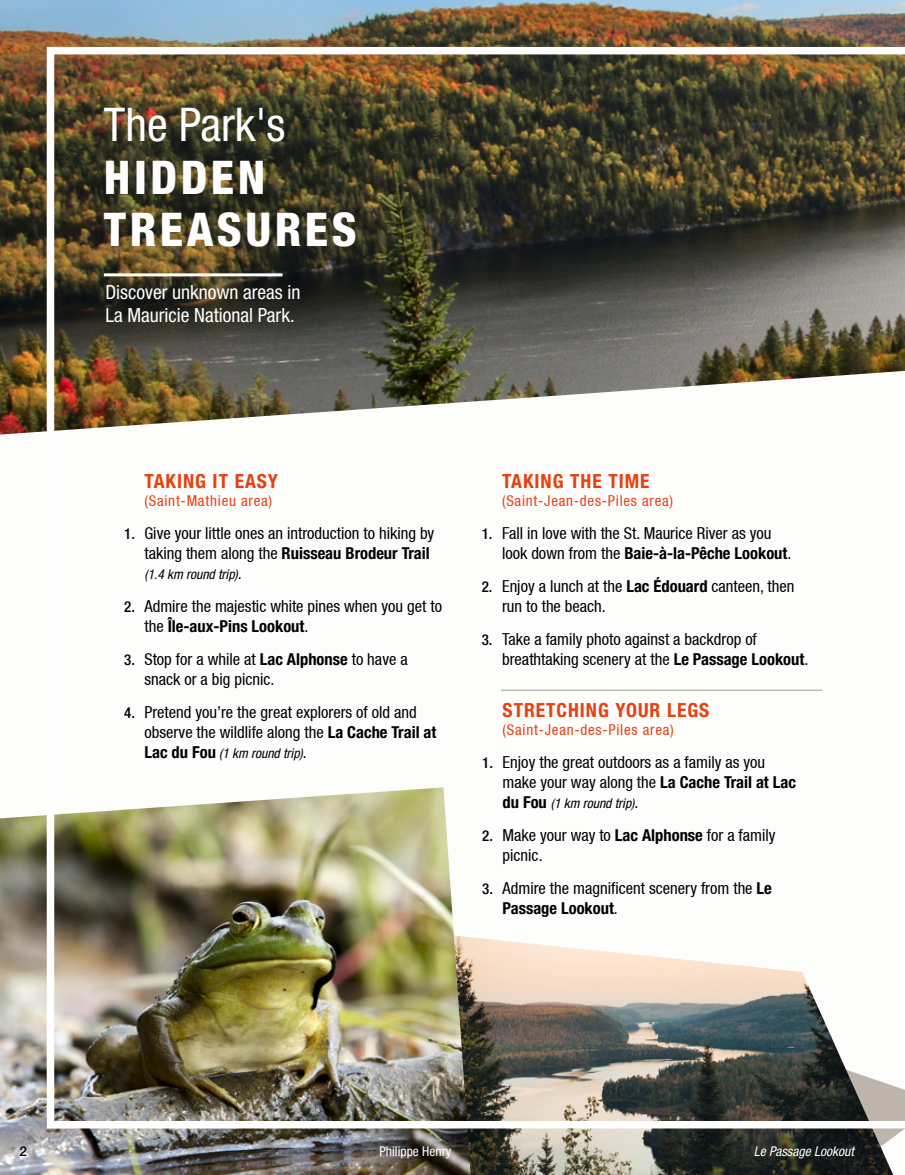
<style>
.page{position:relative;width:905px;height:1175px;background:#fff}
.page>*{position:absolute;margin:0;border:0;box-sizing:border-box;transform-origin:0 0}
.t1{font:800 condensed 46.5px/52.5px "Helvetica Neue LT Std";letter-spacing:.075em;color:#fff}
.t2{font:condensed 46.5px "Helvetica Neue LT Std";color:#fff}
.t3{font:condensed 19.5px/23.4px "Helvetica Neue LT Std";color:#fff}
.t4{font:700 condensed 19.5px "Helvetica Neue LT Std";letter-spacing:.05em;color:#e74011}
.t5{font:16.5px/19.8px "Helvetica Neue Condensed";color:#000}
.t6{font:700 condensed 16.5px "Helvetica Neue LT Std";color:#000}
.t7{font:15px "Helvetica Neue Condensed";letter-spacing:.05em;color:#e74011}
.t8{font:italic condensed 13.5px "Helvetica Neue LT Std";color:#000}
.t9{font:italic condensed 13.5px "Helvetica Neue LT Std";color:#fff}
.t10{font:condensed 13.5px "Helvetica Neue LT Std";color:#fff}
.t11{font:500 13.5px "Helvetica Neue LT Std";color:#000}
.s1{font-family:"Helvetica Neue LT Std";font-weight:500;font-stretch:condensed;font-size:15px}
.s2{font-family:"Helvetica Neue Condensed";font-weight:400;font-stretch:normal}
.s3{font-family:"Helvetica Neue Condensed";font-style:normal;font-stretch:normal;font-size:16.5px}
.s4{font-family:"Helvetica Neue LT Std";font-weight:700;font-stretch:condensed}
.s5{font-weight:700;font-style:normal;font-size:16.5px}
</style>
<div class="page">
<img style="left:470px;top:1132px;width:423px;height:42px">
<img style="left:0;top:815px;width:470px;height:359px">
<img style="left:0;top:0;width:904px;height:434px">
<img style="left:43px;top:43px;width:861px;height:1089px">
<h1 class="t2" style="left:104px;top:98px;width:183px">The Park's</h1>
<h1 class="t1" style="left:104px;top:150px;width:254px">HIDDEN<br>TREASURES</h1>
<p class="t3" style="left:105px;top:280px;width:197px">Discover unknown areas in<br>La Mauricie National Park.</p>
<p class="t4" style="left:144px;top:469px;width:135px">TAKING IT EASY</p>
<p class="t7" style="left:144px;top:492px;width:129px">(Saint-Mathieu area)</p>
<p class="t5" style="left:124px;top:523px;width:311px"><span class="s1">1.</span> Give your little ones an introduction to hiking by</p>
<p class="t6" style="left:144px;top:543px;width:287px"><span class="s2">taking them along the</span> Ruisseau Brodeur Trail</p>
<p class="t8" style="left:144px;top:566px;width:99px">(1.4 km round trip)<span class="s3">.</span></p>
<p class="t5" style="left:124px;top:596px;width:319px"><span class="s1">2.</span> Admire the majestic white pines when you get to</p>
<p class="t6" style="left:144px;top:616px;width:165px"><span class="s2">the</span> Île-aux-Pins Lookout<span class="s2">.</span></p>
<p class="t5" style="left:144px;top:649px;width:265px;text-indent:-20px"><span class="s1">3.</span> Stop for a while at <span class="s4">Lac Alphonse</span> to have a snack or a big picnic.</p>
<p class="t5" style="left:144px;top:702px;width:293px;text-indent:-20px"><span class="s1">4.</span> Pretend you’re the great explorers of old and observe the wildlife along the <span class="s4">La Cache Trail at</span></p>
<p class="t8" style="left:144px;top:745px;width:164px"><span class="s5">Lac du Fou</span> (1 km round trip)<span class="s3">.</span></p>
<p class="t4" style="left:502px;top:469px;width:149px">TAKING THE TIME</p>
<p class="t7" style="left:502px;top:492px;width:173px">(Saint-Jean-des-Piles area)</p>
<p class="t5" style="left:481px;top:523px;width:291px"><span class="s1">1.</span> Fall in love with the St. Maurice River as you</p>
<p class="t6" style="left:502px;top:543px;width:291px"><span class="s2">look down from the</span> Baie-à-la-Pêche Lookout<span class="s2">.</span></p>
<p class="t5" style="left:502px;top:576px;width:294px;text-indent:-20px"><span class="s1">2.</span> Enjoy a lunch at the <span class="s4">Lac Édouard</span> canteen, then run to the beach.</p>
<p class="t5" style="left:502px;top:629px;width:308px;text-indent:-20px"><span class="s1">3.</span> Take a family photo against a backdrop of breathtaking scenery at the <span class="s4">Le Passage Lookout</span>.</p>
<p class="t4" style="left:502px;top:698px;width:208px">STRETCHING YOUR LEGS</p>
<p class="t7" style="left:502px;top:721px;width:173px">(Saint-Jean-des-Piles area)</p>
<p class="t5" style="left:502px;top:752px;width:295px;text-indent:-20px"><span class="s1">1.</span> Enjoy the great outdoors as a family as you make your way along the <span class="s4">La Cache Trail at Lac</span></p>
<p class="t8" style="left:502px;top:795px;width:137px"><span class="s5">du Fou</span> (1 km round trip)<span class="s3">.</span></p>
<p class="t5" style="left:502px;top:825px;width:274px;text-indent:-20px"><span class="s1">2.</span> Make your way to <span class="s4">Lac Alphonse</span> for a family picnic.</p>
<p class="t5" style="left:482px;top:878px;width:291px"><span class="s1">3.</span> Admire the magnificent scenery from the <span class="s4">Le</span></p>
<p class="t6" style="left:502px;top:898px;width:117px">Passage Lookout<span class="s2">.</span></p>
<p class="t11" style="left:19px;top:1142px;width:9px">2</p>
<p class="t10" style="left:379px;top:1143px;width:73px">Philippe Henry</p>
<p class="t9" style="left:754px;top:1143px;width:101px">Le Passage Lookout</p>
</div>
